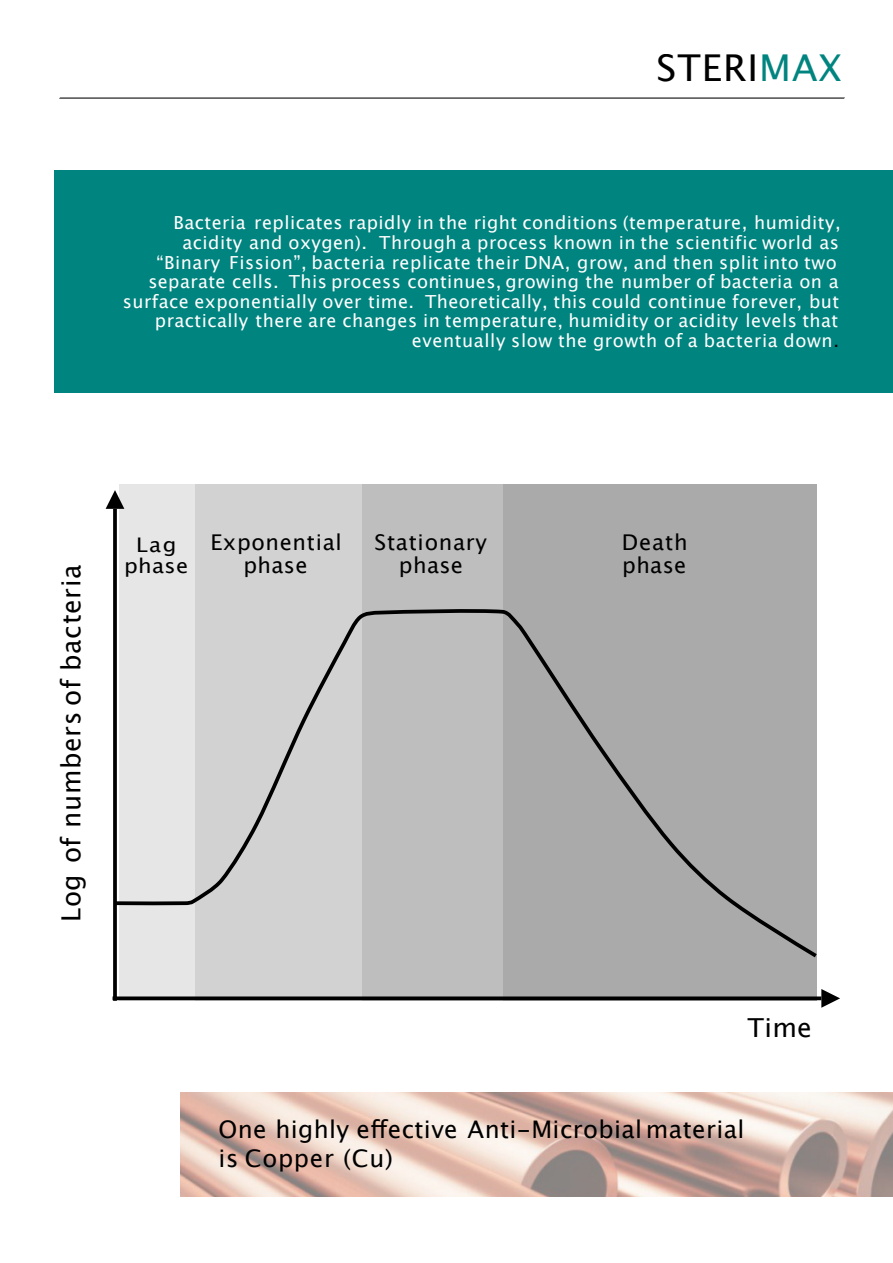
<style>
.page{position:relative;width:893px;height:1263px;background:#fff}
.page>*{position:absolute;margin:0;border:0;box-sizing:border-box;transform-origin:0 0}
.t1{font:37.05px "Lucida Grande";letter-spacing:.03em;color:#000}
.t2{font:26.4px "Lucida Grande";letter-spacing:.03em;color:#000}
.t3{font:26.25px "Lucida Grande";color:#000}
.t4{font:24.3px/29.1px "Lucida Grande";letter-spacing:.015em;color:#000}
.t5{font:21.75px/23.5px "Lucida Grande";letter-spacing:.03em;color:#000;text-align:center}
.t6{font:20.1px/21.9px "Lucida Grande";letter-spacing:.02em;color:#000;text-align:center;scale:1.09 1}
.t7{font:18px/19.6px "Lucida Grande";letter-spacing:.025em;color:#fff;text-align:right}
.s1{color:#00847f}
.s2{color:#000}
</style>
<div class="page">
<svg style="left:59px;top:98px;width:786px;height:1px"></svg>
<div style="left:493px;top:484px;width:324px;height:517px;background:#aaa"></div>
<div style="left:362px;top:484px;width:141px;height:517px;background:#bebebe"></div>
<div style="left:190px;top:484px;width:172px;height:517px;background:#d2d2d2"></div>
<div style="left:119px;top:484px;width:75px;height:517px;background:#e6e6e6"></div>
<svg style="left:113px;top:509px;width:4px;height:492px"></svg>
<svg style="left:106px;top:490px;width:18px;height:19px"></svg>
<svg style="left:113px;top:996px;width:708px;height:4px;fill:#000"></svg>
<svg style="left:821px;top:989px;width:19px;height:19px"></svg>
<svg style="left:113px;top:608px;width:704px;height:353px"></svg>
<div style="left:54px;top:170px;width:839px;height:223px;background:#00847f"></div>
<div style="left:181px;top:1092px;width:712px;height:104px;background:#fff;opacity:.5"></div>
<h1 class="t1" style="left:656px;top:52px;width:187px">STERI<span class="s1">MAX</span></h1>
<p class="t7" style="left:123px;top:214px;width:719px">Bacteria replicates rapidly in the right conditions (temperature, humidity, acidity and oxygen). Through a process known in the scientific world as “Binary Fission”, bacteria replicate their DNA, grow, and then split into two separate cells. This process continues, growing the number of bacteria on a surface exponentially over time. Theoretically, this could continue forever, but practically there are changes in temperature, humidity or acidity levels that eventually slow the growth of a bacteria down<span class="s2">.</span></p>
<h2 class="t2" style="left:60px;top:922px;width:359px;rotate:-90deg">Log of numbers of bacteria</h2>
<p class="t6" style="left:124px;top:535px;width:61px">Lag phase</p>
<p class="t5" style="left:210px;top:532px;width:133px">Exponential phase</p>
<p class="t5" style="left:375px;top:532px;width:114px">Stationary phase</p>
<p class="t5" style="left:622px;top:532px;width:67px;text-align:left">Death phase</p>
<h3 class="t3" style="left:747px;top:1016px;width:66px">Time</h3>
<h3 class="t4" style="left:219px;top:1117px;width:527px">One highly effective Anti-Microbialmaterial is Copper (Cu)</h3>
</div>
